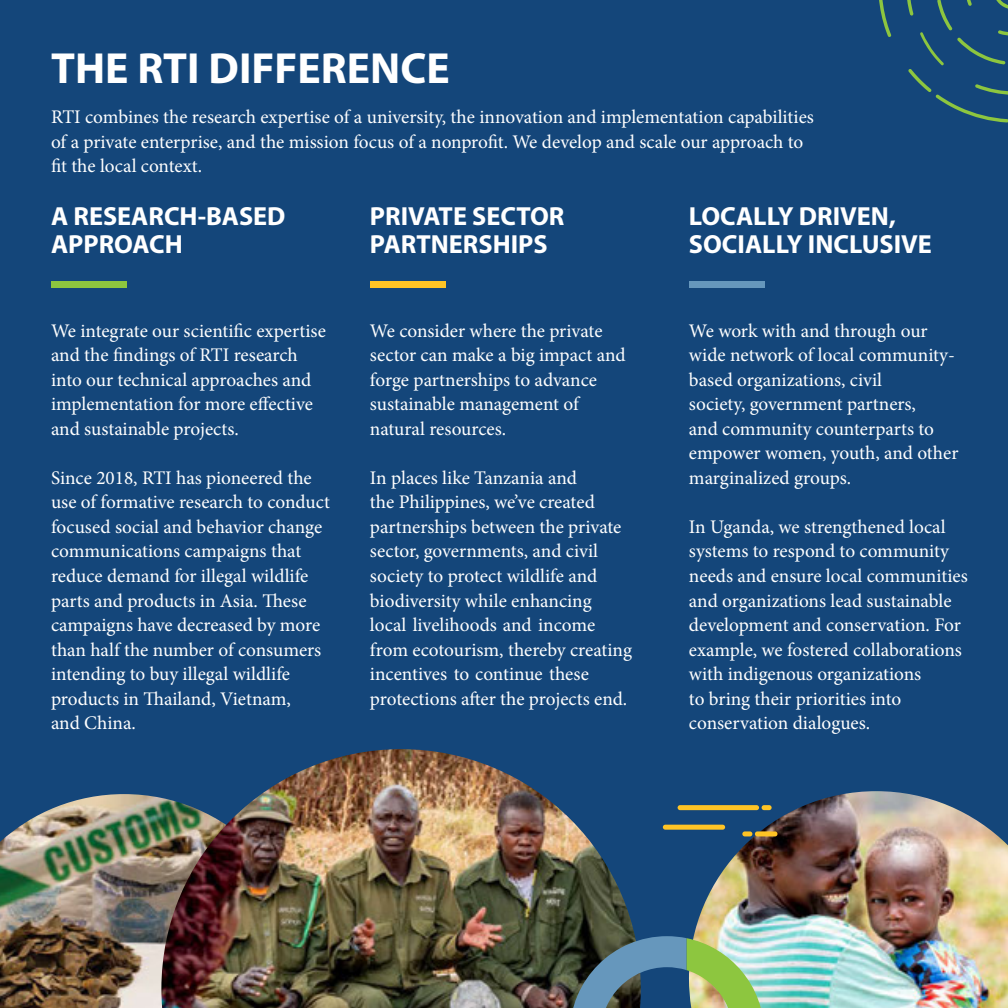
<style>
.page{position:relative;width:1008px;height:1008px;background:#14467a}
.page>*{position:absolute;margin:0;border:0;box-sizing:border-box;transform-origin:0 0}
.t1{font:700 43.75px "Myriad Pro";color:#fff}
.t2{font:700 26.25px/28px "Myriad Pro";color:#fff}
.t3{font:19.25px/24.5px "Minion Pro";color:#fff}
</style>
<div class="page">
<svg style="left:879px;top:0;width:12px;height:37px"></svg>
<svg style="left:907px;top:0;width:101px;height:123px"></svg>
<img style="left:0;top:794px;width:161px;height:214px">
<img style="left:161px;top:749px;width:474px;height:259px">
<img style="left:689px;top:791px;width:319px;height:217px">
<div style="left:678px;top:805px;width:81px;height:5px;background:#ffc425;border-radius:3px"></div>
<div style="left:755px;top:831px;width:22px;height:5px;background:#ffc425;border-radius:3px"></div>
<div style="left:663px;top:825px;width:62px;height:5px;background:#ffc425;border-radius:3px"></div>
<div style="left:762px;top:805px;width:10px;height:5px;background:#ffc425;border-radius:3px"></div>
<div style="left:742px;top:831px;width:10px;height:5px;background:#ffc425;border-radius:3px"></div>
<div style="left:51px;top:281px;width:75px;height:6px;background:#8dc63f"></div>
<div style="left:370px;top:281px;width:75px;height:6px;background:#ffc425"></div>
<div style="left:689px;top:281px;width:75px;height:6px;background:#6697bc"></div>
<img style="left:570px;top:936px;width:194px;height:72px">
<h1 class="t1" style="left:51px;top:40px;width:400px">THE RTI DIFFERENCE</h1>
<p class="t3" style="left:51px;top:105px;width:764px">RTI combines the research expertise of a university, the innovation and implementation capabilities of a private enterprise, and the mission focus of a nonprofit. We develop and scale our approach to fit the local context.</p>
<h2 class="t2" style="left:51px;top:201px;width:236px">A RESEARCH-BASED<br>APPROACH</h2>
<h2 class="t2" style="left:370px;top:201px;width:196px">PRIVATE SECTOR<br>PARTNERSHIPS</h2>
<h2 class="t2" style="left:689px;top:201px;width:244px">LOCALLY DRIVEN,<br>SOCIALLY INCLUSIVE</h2>
<p class="t3" style="left:51px;top:319px;width:276px">We integrate our scientific expertise and the findings of RTI research into our technical approaches and implementation for more effective and sustainable projects.</p>
<p class="t3" style="left:51px;top:466px;width:280px">Since 2018, RTI has pioneered the use of formative research to conduct focused social and behavior change communications campaigns that reduce demand for illegal wildlife parts and products in Asia. These campaigns have decreased by more than half the number of consumers intending to buy illegal wildlife products in Thailand, Vietnam,<br>and China.</p>
<p class="t3" style="left:370px;top:319px;width:257px">We consider where the private sector can make a big impact and forge partnerships to advance sustainable management of natural resources.</p>
<p class="t3" style="left:370px;top:466px;width:264px">In places like Tanzania and<br>the Philippines, we’ve created partnerships between the private sector, governments, and civil society to protect wildlife and biodiversity while enhancing local livelihoods and income from ecotourism, thereby creating incentives to continue these protections after the projects end.</p>
<p class="t3" style="left:689px;top:319px;width:271px">We work with and through our wide network of local community&shy;based organizations, civil<br>society, government partners,<br>and community counterparts to empower women, youth, and other marginalized groups.</p>
<p class="t3" style="left:689px;top:515px;width:280px">In Uganda, we strengthened local systems to respond to community needs and ensure local communities and organizations lead sustainable development and conservation. For example, we fostered collaborations with indigenous organizations<br>to bring their priorities into conservation dialogues.</p>
</div>
